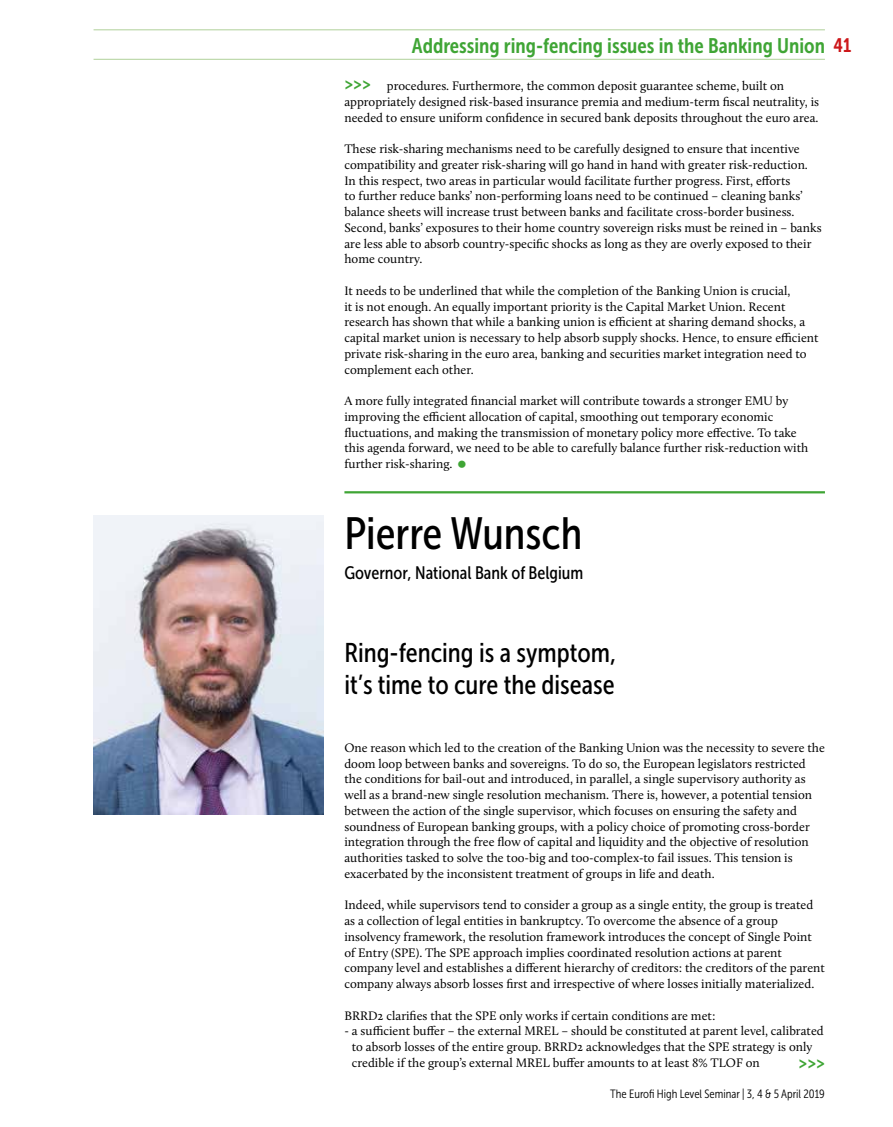
<style>
.page{position:relative;width:893px;height:1127px;background:#fff}
.page>*{position:absolute;margin:0;border:0;box-sizing:border-box;transform-origin:0 0}
.t1{font:45px "Museo Sans Cond 500";color:#000}
.t2{font:27px/32.4px "Museo Sans Cond 500";color:#000}
.t3{font:21px "Museo Sans Cond 700";color:#3fa535}
.t4{font:18px "Museo Sans Cond 500";color:#000}
.t5{font:18px "Museo Sans Cond 700";color:#3fa535}
.t6{font:12.75px/15.8px "Calluna";color:#000}
.t7{font:12px "Museo Sans Cond 300";color:#000}
.s1{font-size:19.5px;color:#cd171a}
</style>
<div class="page">
<hr style="left:94px;top:29px;width:731px;height:1px;background:#b0d199">
<hr style="left:94px;top:59px;width:731px;height:1px;background:#b0d199">
<hr style="left:344px;top:491px;width:481px;height:2px;background:#3fa535">
<img style="left:94px;top:515px;width:229px;height:300px">
<h3 class="t3" style="left:412px;top:34px;width:441px">Addressing ring-fencing issues in the Banking Union <span class="s1">41</span></h3>
<h3 class="t5" style="left:344px;top:74px;width:28px">&gt;&gt;&gt;</h3>
<p class="t6" style="left:344px;top:78px;width:476px;text-align:center">procedures. Furthermore, the common deposit guarantee scheme, built on<br>appropriately designed risk-based insurance premia and medium-term fiscal neutrality, is needed to ensure uniform confidence in secured bank deposits throughout the euro area.</p>
<p class="t6" style="left:344px;top:141px;width:479px">These risk-sharing mechanisms need to be carefully designed to ensure that incentive compatibility and greater risk-sharing will go hand in hand with greater risk-reduction.<br>In this respect, two areas in particular would facilitate further progress. First, efforts<br>to further reduce banks’ non-performing loans need to be continued – cleaning banks’ balance sheets will increase trust between banks and facilitate cross-border business.<br>Second, banks’ exposures to their home country sovereign risks must be reined in – banks are less able to absorb country-specific shocks as long as they are overly exposed to their home country.</p>
<p class="t6" style="left:344px;top:283px;width:476px">It needs to be underlined that while the completion of the Banking Union is crucial,<br>it is not enough. An equally important priority is the Capital Market Union. Recent research has shown that while a banking union is efficient at sharing demand shocks, a capital market union is necessary to help absorb supply shocks. Hence, to ensure efficient private risk-sharing in the euro area, banking and securities market integration need to complement each other.</p>
<p class="t6" style="left:344px;top:393px;width:465px">A more fully integrated financial market will contribute towards a stronger EMU by improving the efficient allocation of capital, smoothing out temporary economic fluctuations, and making the transmission of monetary policy more effective. To take this agenda forward, we need to be able to carefully balance further risk-reduction with further risk-sharing.</p>
<h1 class="t1" style="left:344px;top:509px;width:240px">Pierre Wunsch</h1>
<h3 class="t4" style="left:344px;top:563px;width:240px">Governor, National Bank of Belgium</h3>
<h2 class="t2" style="left:344px;top:636px;width:273px">Ring-fencing is a symptom, it’s time to cure the disease</h2>
<p class="t6" style="left:344px;top:739px;width:482px">One reason which led to the creation of the Banking Union was the necessity to severe the doom loop between banks and sovereigns. To do so, the European legislators restricted the conditions for bail-out and introduced, in parallel, a single supervisory authority as well as a brand-new single resolution mechanism. There is, however, a potential tension between the action of the single supervisor, which focuses on ensuring the safety and soundness of European banking groups, with a policy choice of promoting cross-border integration through the free flow of capital and liquidity and the objective of resolution authorities tasked to solve the too-big and too-complex-to fail issues. This tension is exacerbated by the inconsistent treatment of groups in life and death.</p>
<p class="t6" style="left:344px;top:897px;width:482px">Indeed, while supervisors tend to consider a group as a single entity, the group is treated as a collection of legal entities in bankruptcy. To overcome the absence of a group insolvency framework, the resolution framework introduces the concept of Single Point of Entry (SPE). The SPE approach implies coordinated resolution actions at parent company level and establishes a different hierarchy of creditors: the creditors of the parent company always absorb losses first and irrespective of where losses initially materialized.</p>
<p class="t6" style="left:344px;top:1007px;width:373px">BRRD2 clarifies that the SPE only works if certain conditions are met:</p>
<p class="t6" style="left:352px;top:1023px;width:473px;text-indent:-7px">- a sufficient buffer – the external MREL – should be constituted at parent level, calibrated to absorb losses of the entire group. BRRD2 acknowledges that the SPE strategy is only credible if the group’s external MREL buffer amounts to at least 8% TLOF on</p>
<h3 class="t5" style="left:798px;top:1052px;width:28px">&gt;&gt;&gt;</h3>
<p class="t7" style="left:610px;top:1087px;width:216px">The Eurofi High Level Seminar | 3, 4 &amp; 5 April 2019</p>
</div>
